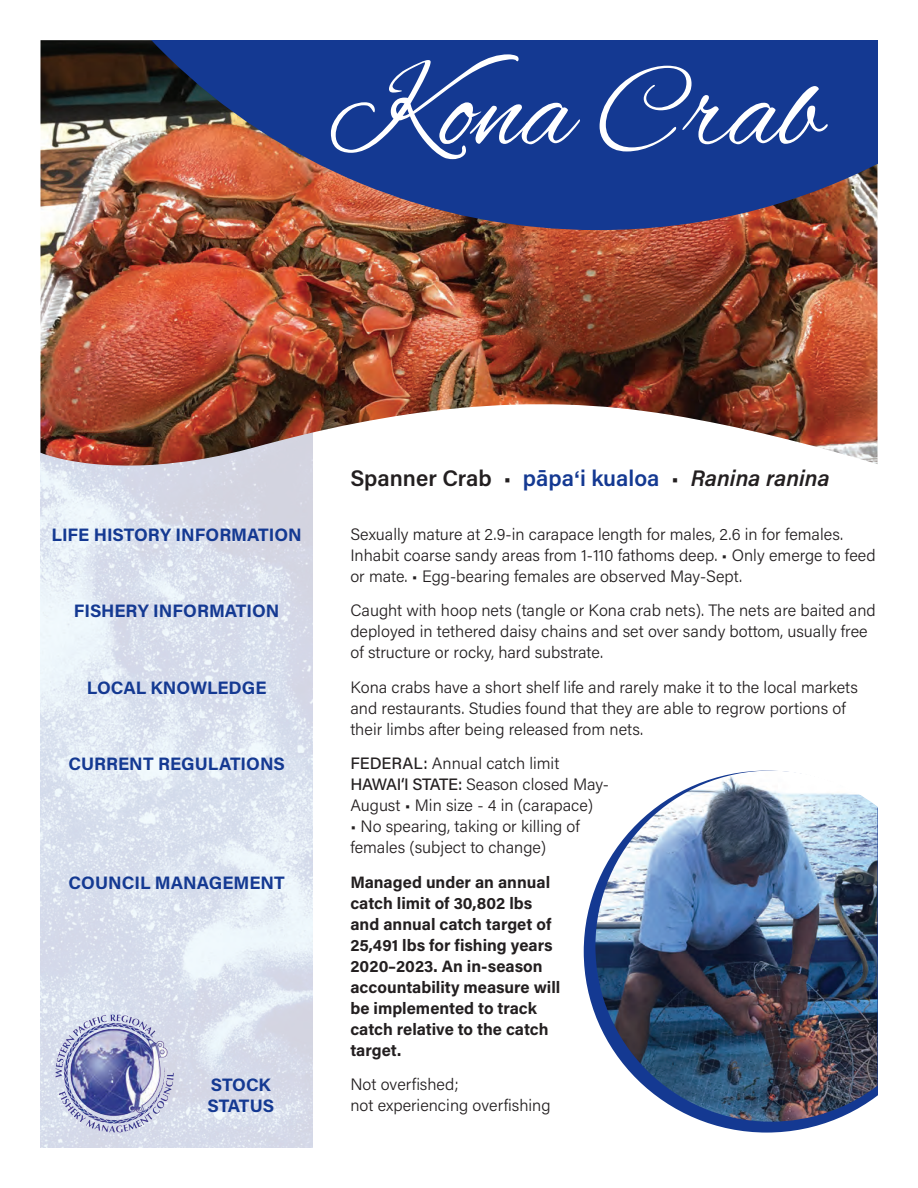
<style>
.page{position:relative;width:918px;height:1188px;background:#fff}
.page>*{position:absolute;margin:0;border:0;box-sizing:border-box;transform-origin:0 0}
.t1{font:120px "Alex Brush";color:#fff}
.t2{font:italic 600 22.5px "Acumin Pro";color:#231f20}
.t3{font:700 18px/21px "Acumin Pro";color:#143992}
.t4{font:300 16.5px/21px "Acumin Pro";color:#231f20}
.t5{font:700 16.5px/21px "Acumin Pro";color:#231f20}
.s1{font-style:normal}
.s2{font-weight:300;font-style:normal}
.s3{font-style:normal;color:#143992}
.s4{font-family:"Nimbus San";font-weight:700;font-style:normal;color:#143992}
.s5{font-weight:500}
</style>
<div class="page">
<img style="left:40px;top:466px;width:273px;height:682px">
<img style="left:40px;top:230px;width:838px;height:236px">
<img style="left:40px;top:40px;width:838px;height:190px">
<svg style="left:584px;top:889px;width:244px;height:244px"></svg>
<img style="left:595px;top:771px;width:283px;height:351px">
<img style="left:56px;top:1015px;width:118px;height:118px">
<p class="t1" style="left:328px;top:45px;width:497px">Kona Crab</p>
<p class="t3" style="left:52px;top:523px;width:252px">LIFE HISTORY INFORMATION</p>
<p class="t3" style="left:74px;top:600px;width:207px">FISHERY INFORMATION</p>
<p class="t3" style="left:87px;top:676px;width:181px">LOCAL KNOWLEDGE</p>
<p class="t3" style="left:68px;top:753px;width:218px">CURRENT REGULATIONS</p>
<p class="t3" style="left:69px;top:871px;width:218px">COUNCIL MANAGEMENT</p>
<p class="t3" style="left:207px;top:1074px;width:68px">STOCK<br>STATUS</p>
<p class="t2" style="left:350px;top:462px;width:481px"><span class="s1">Spanner Crab</span> <span class="s2">•</span> <span class="s3">pāpa</span><span class="s4">‘</span><span class="s3">i kualoa</span> <span class="s2">•</span> Ranina ranina</p>
<p class="t4" style="left:350px;top:523px;width:527px">Sexually mature at 2.9-in carapace length for males, 2.6 in for females.<br>Inhabit coarse sandy areas from 1-110 fathoms deep. • Only emerge to feed or mate. • Egg-bearing females are observed May-Sept.</p>
<p class="t4" style="left:350px;top:599px;width:527px">Caught with hoop nets (tangle or Kona crab nets). The nets are baited and deployed in tethered daisy chains and set over sandy bottom, usually free of structure or rocky, hard substrate.</p>
<p class="t4" style="left:350px;top:676px;width:509px">Kona crabs have a short shelf life and rarely make it to the local markets and restaurants. Studies found that they are able to regrow portions of their limbs after being released from nets.</p>
<p class="t4" style="left:350px;top:752px;width:260px"><span class="s5">FEDERAL:</span> Annual catch limit<br><span class="s5">HAWAI‘I STATE:</span> Season closed May-<br>August • Min size - 4 in (carapace)</p>
<p class="t4" style="left:350px;top:815px;width:231px">• No spearing, taking or killing of females (subject to change)</p>
<p class="t5" style="left:350px;top:871px;width:211px">Managed under an annual catch limit of 30,802 lbs and annual catch target of<br>25,491 lbs for fishing years<br>2020–2023. An in-season accountability measure will be implemented to track catch relative to the catch target.</p>
<p class="t4" style="left:350px;top:1073px;width:202px">Not overfished;<br>not experiencing overfishing</p>
</div>
